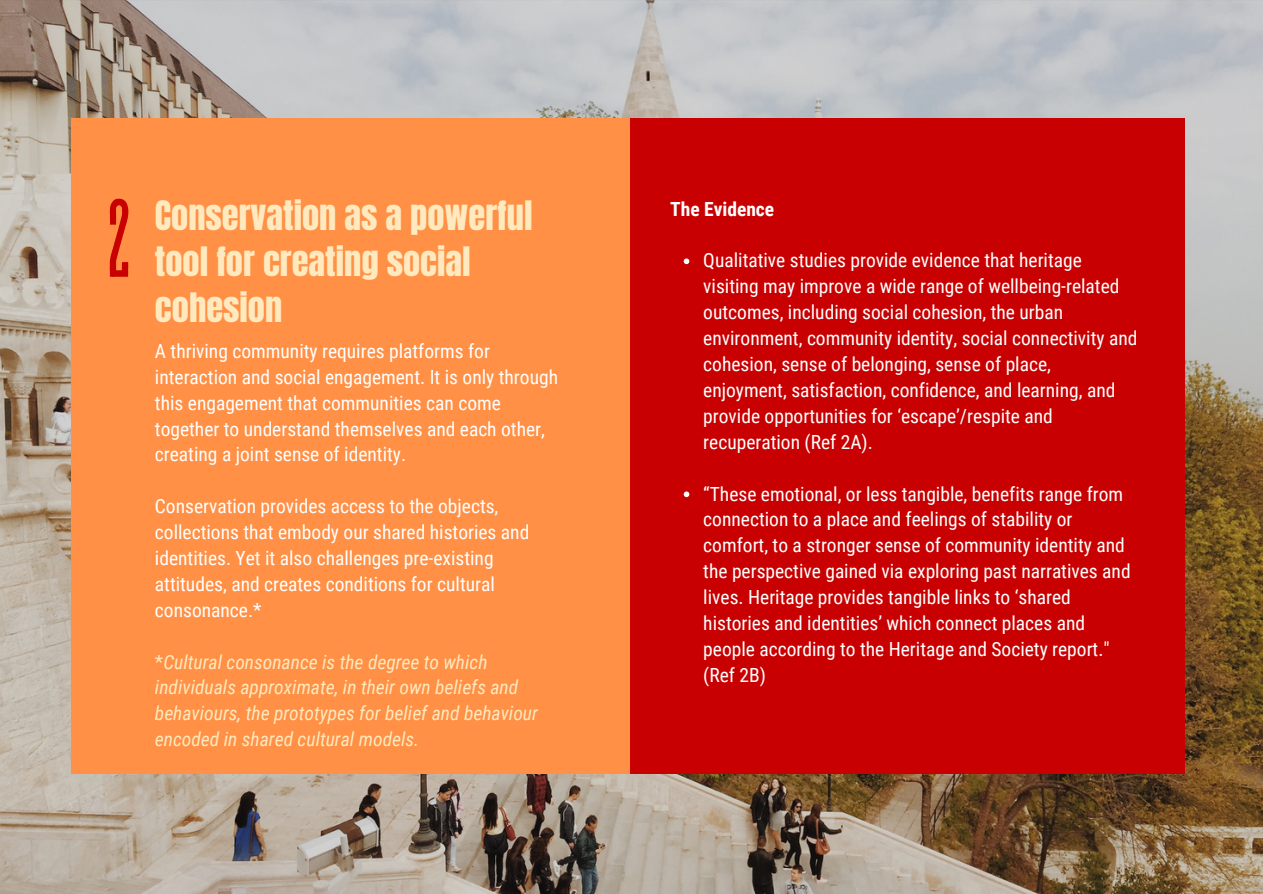
<style>
.page{position:relative;width:1263px;height:894px;background:#fff}
.page>*{position:absolute;margin:0;border:0;box-sizing:border-box;transform-origin:0 0}
.t1{font:110.4px "Revive 80 Tall";color:#c80002}
.t2{font:34.5px/46px "Anton";color:#ffe9be}
.t3{font:19.5px/25.8px "Roboto Condensed";color:#fff}
.t4{font:italic 19.5px/25.8px "Roboto Condensed";color:#ffe9be}
.t5{font:700 19.5px "Roboto Condensed";color:#fff}
.s1{font-style:normal}
</style>
<div class="page">
<img style="left:0;top:0;width:1263px;height:893px">
<div style="left:627px;top:118px;width:558px;height:656px;background:#c80002"></div>
<div style="left:71px;top:118px;width:558px;height:656px;background:#ff9045"></div>
<svg style="left:683px;top:258px;width:6px;height:7px"></svg>
<svg style="left:684px;top:491px;width:5px;height:6px"></svg>
<h1 class="t1" style="left:106px;top:182px;width:28px">2</h1>
<h2 class="t2" style="left:155px;top:193px;width:379px">Conservation as a powerful tool for creating social cohesion</h2>
<p class="t3" style="left:155px;top:338px;width:405px">A thriving community requires platforms for interaction and social engagement. It is only through this engagement that communities can come together to understand themselves and each other, creating a joint sense of identity.</p>
<p class="t3" style="left:155px;top:493px;width:376px">Conservation provides access to the objects, collections that embody our shared histories and identities. Yet it also challenges pre-existing attitudes, and creates conditions for cultural consonance.*</p>
<p class="t4" style="left:155px;top:648px;width:385px"><span class="s1">*</span>Cultural consonance is the degree to which individuals approximate, in their own beliefs and behaviours, the prototypes for belief and behaviour encoded in shared cultural models.</p>
<p class="t5" style="left:670px;top:197px;width:105px">The Evidence</p>
<p class="t3" style="left:703px;top:248px;width:436px">Qualitative studies provide evidence that heritage visiting may improve a wide range of wellbeing-related outcomes, including social cohesion, the urban environment, community identity, social connectivity and cohesion, sense of belonging, sense of place, enjoyment, satisfaction, confidence, and learning, and provide opportunities for ‘escape’/respite and recuperation (Ref 2A).</p>
<p class="t3" style="left:703px;top:481px;width:429px">“These emotional, or less tangible, benefits range from connection to a place and feelings of stability or comfort, to a stronger sense of community identity and the perspective gained via exploring past narratives and lives. Heritage provides tangible links to ‘shared histories and identities’ which connect places and people according to the Heritage and Society report." (Ref 2B)</p>
</div>
